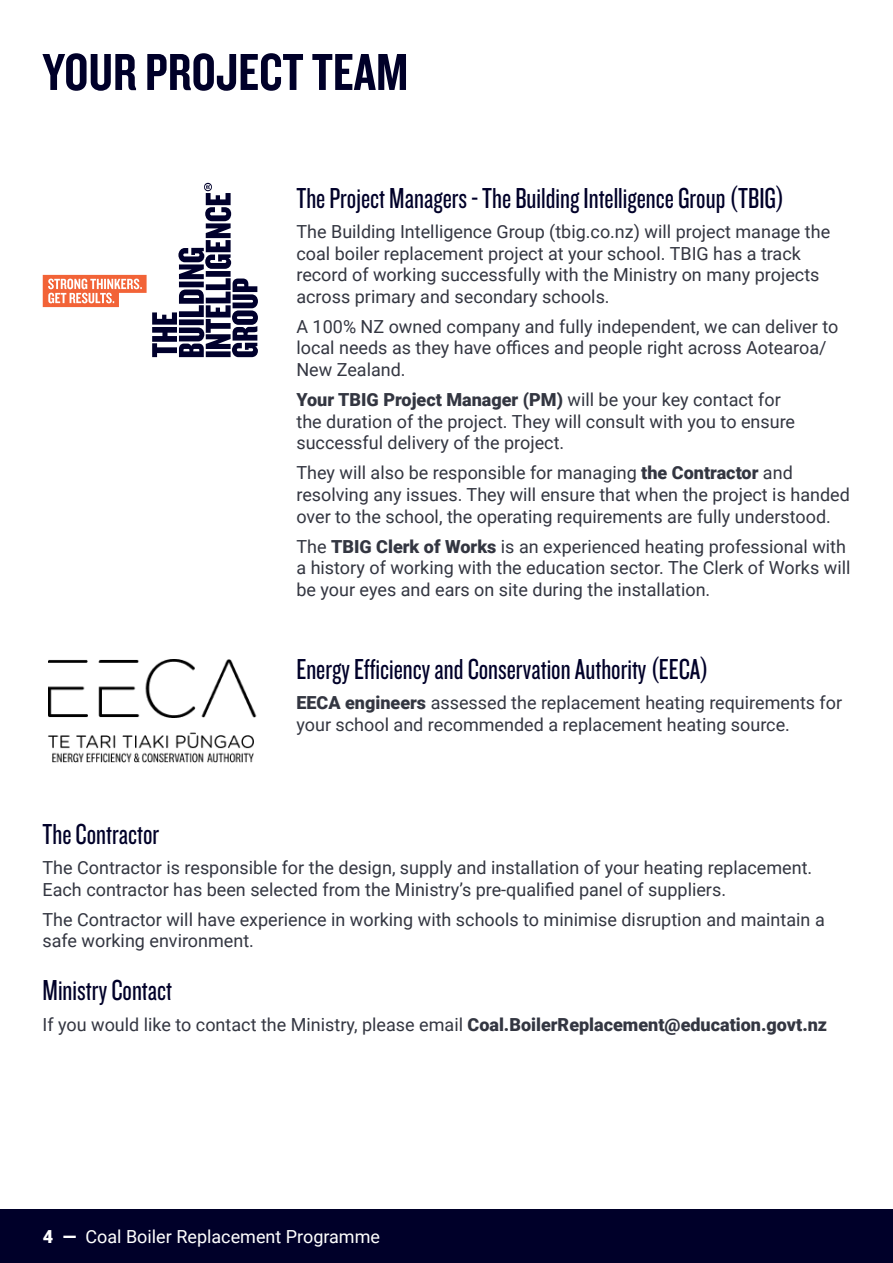
<style>
.page{position:relative;width:893px;height:1263px;background:#fff}
.page>*{position:absolute;margin:0;border:0;box-sizing:border-box;transform-origin:0 0}
.t1{font:54px "Knockout HTF49 Liteweight";color:#000029}
.Subheader{font:30px "Knockout 28 Junior Feathrwt";color:#000029}
.Body{font:18px/21.6px "Roboto";color:#333641}
.t2{font:18px "Roboto";color:#fff}
.s1{font-weight:900}
</style>
<div class="page">
<div style="left:0;top:1209px;width:893px;height:54px;background:#000029"></div>
<img style="left:48px;top:660px;width:209px;height:57px">
<img style="left:48px;top:732px;width:206px;height:30px">
<svg style="left:43px;top:183px;width:215px;height:174px"></svg>
<p class="t1" style="left:43px;top:45px;width:367px">YOUR PROJECT TEAM</p>
<p class="Subheader" style="left:296px;top:179px;width:489px">The Project Managers - The Building Intelligence Group (TBIG)</p>
<p class="Body" style="left:296px;top:220px;width:535px">The Building Intelligence Group (tbig.co.nz) will project manage the coal boiler replacement project at your school. TBIG has a track record of working successfully with the Ministry on many projects across primary and secondary schools.</p>
<p class="Body" style="left:296px;top:315px;width:543px">A 100% NZ owned company and fully independent, we can deliver to local needs as they have offices and people right across Aotearoa/<br>New Zealand.</p>
<p class="Body" style="left:296px;top:388px;width:500px"><span class="s1">Your TBIG Project Manager (PM)</span> will be your key contact for the duration of the project. They will consult with you to ensure successful delivery of the project.</p>
<p class="Body" style="left:296px;top:462px;width:555px">They will also be responsible for managing <span class="s1">the Contractor</span> and resolving any issues. They will ensure that when the project is handed over to the school, the operating requirements are fully understood.</p>
<p class="Body" style="left:296px;top:535px;width:556px">The <span class="s1">TBIG Clerk of Works</span> is an experienced heating professional with a history of working with the education sector. The Clerk of Works will be your eyes and ears on site during the installation.</p>
<p class="Subheader" style="left:296px;top:651px;width:414px">Energy Efficiency and Conservation Authority (EECA)</p>
<p class="Body" style="left:296px;top:691px;width:547px"><span class="s1">EECA engineers</span> assessed the replacement heating requirements for your school and recommended a replacement heating source.</p>
<p class="Subheader" style="left:43px;top:816px;width:118px">The Contractor</p>
<p class="Body" style="left:43px;top:856px;width:771px">The Contractor is responsible for the design, supply and installation of your heating replacement.<br>Each contractor has been selected from the Ministry’s pre-qualified panel of suppliers.</p>
<p class="Body" style="left:43px;top:908px;width:784px">The Contractor will have experience in working with schools to minimise disruption and maintain a safe working environment.</p>
<p class="Subheader" style="left:43px;top:972px;width:131px">Ministry Contact</p>
<p class="Body" style="left:43px;top:1013px;width:786px">If you would like to contact the Ministry, please email <span class="s1">Coal.BoilerReplacement@education.govt.nz</span></p>
<p class="t2" style="left:43px;top:1224px;width:339px"><span class="s1">4 —</span> Coal Boiler Replacement Programme</p>
</div>
